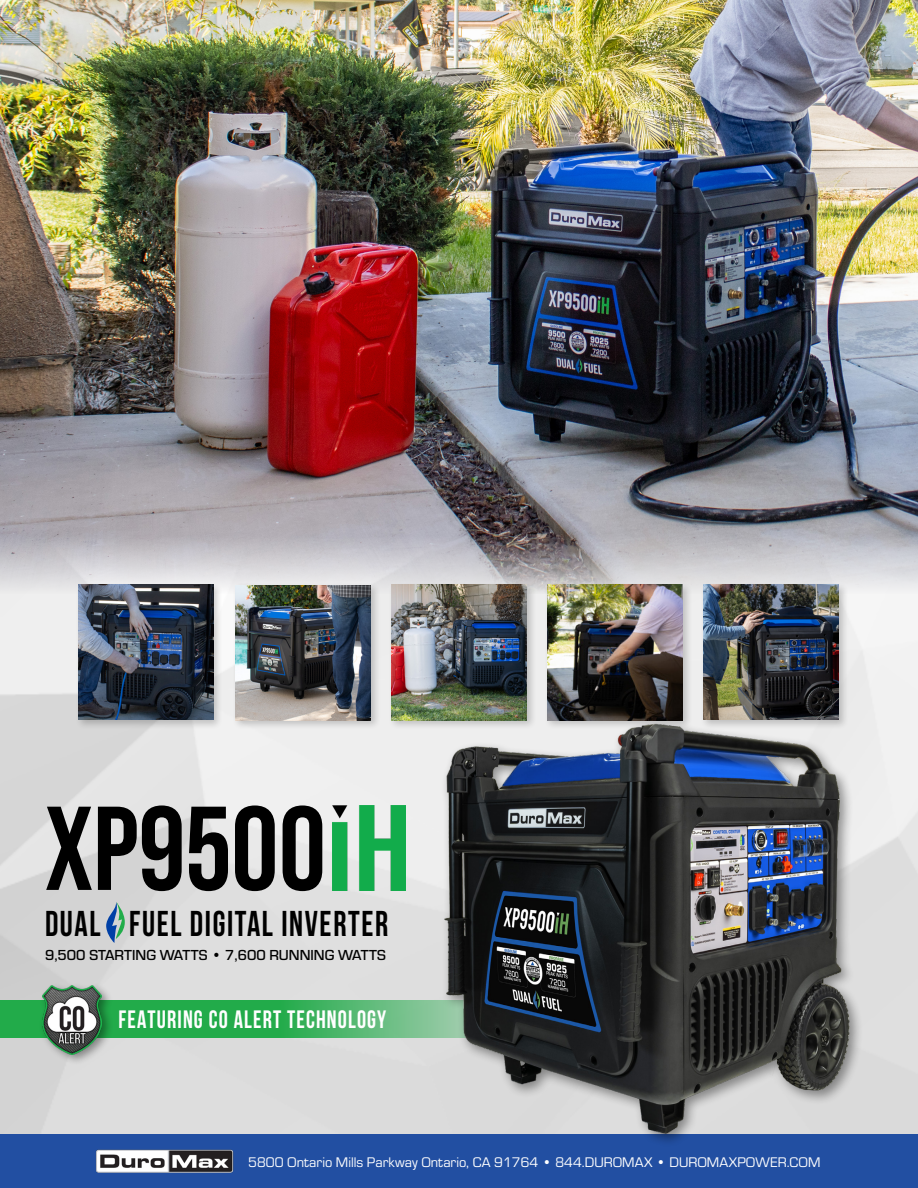
<style>
.page{position:relative;width:918px;height:1188px;background:#fff}
.page>*{position:absolute;margin:0;border:0;box-sizing:border-box;transform-origin:0 0}
.t1{font:700 118.95px "Bebas Neue Pro";color:#000}
.t2{font:700 35.85px "Bebas Neue";letter-spacing:.05em;color:#000;scale:.91 1}
.t3{font:700 25.2px "Bebas Neue";letter-spacing:.05em;color:#fff;scale:.91 1}
.t4{font:500 15px "Eurostile";color:#000}
.t5{font:14.4px "Eurostile";color:#fff}
</style>
<div class="page">
<img style="left:0;top:594px;width:918px;height:540px">
<div style="left:0;top:1134px;width:918px;height:54px;background:#224fa2"></div>
<img style="left:96px;top:1149px;width:138px;height:24px">
<svg style="left:106px;top:902px;width:19px;height:41px"></svg>
<img style="left:0;top:0;width:918px;height:594px">
<div style="left:75px;top:582px;width:148px;height:148px;background:#000;opacity:.2"></div>
<img style="left:78px;top:585px;width:135px;height:135px">
<div style="left:232px;top:582px;width:149px;height:148px;background:#000;opacity:.2"></div>
<img style="left:235px;top:585px;width:135px;height:135px">
<div style="left:544px;top:582px;width:148px;height:148px;background:#000;opacity:.2"></div>
<img style="left:548px;top:585px;width:135px;height:123px">
<div style="left:388px;top:582px;width:148px;height:148px;background:#000;opacity:.2"></div>
<img style="left:391px;top:585px;width:136px;height:135px">
<div style="left:700px;top:582px;width:149px;height:148px;background:#000;opacity:.2"></div>
<img style="left:704px;top:585px;width:135px;height:123px">
<img style="left:332px;top:806px;width:74px;height:85px">
<svg style="left:0;top:1000px;width:427px;height:38px;background:#37b05a"></svg>
<div style="left:39px;top:982px;width:75px;height:84px;background:#000;opacity:.4"></div>
<img style="left:42px;top:986px;width:60px;height:68px">
<img style="left:427px;top:708px;width:449px;height:434px">
<p class="t1" style="left:45px;top:781px;width:283px">XP9500</p>
<p class="t2" style="left:45px;top:904px;width:379px">DUAL FUEL DIGITAL INVERTER</p>
<p class="t4" style="left:45px;top:945px;width:342px">9,500 STARTING WATTS • 7,600 RUNNING WATTS</p>
<p class="t3" style="left:118px;top:1006px;width:296px">FEATURING CO ALERT TECHNOLOGY</p>
<p class="t5" style="left:248px;top:1152px;width:574px">5800 Ontario Mills Parkway Ontario, CA 91764 • 844.DUROMAX • DUROMAXPOWER.COM</p>
</div>
